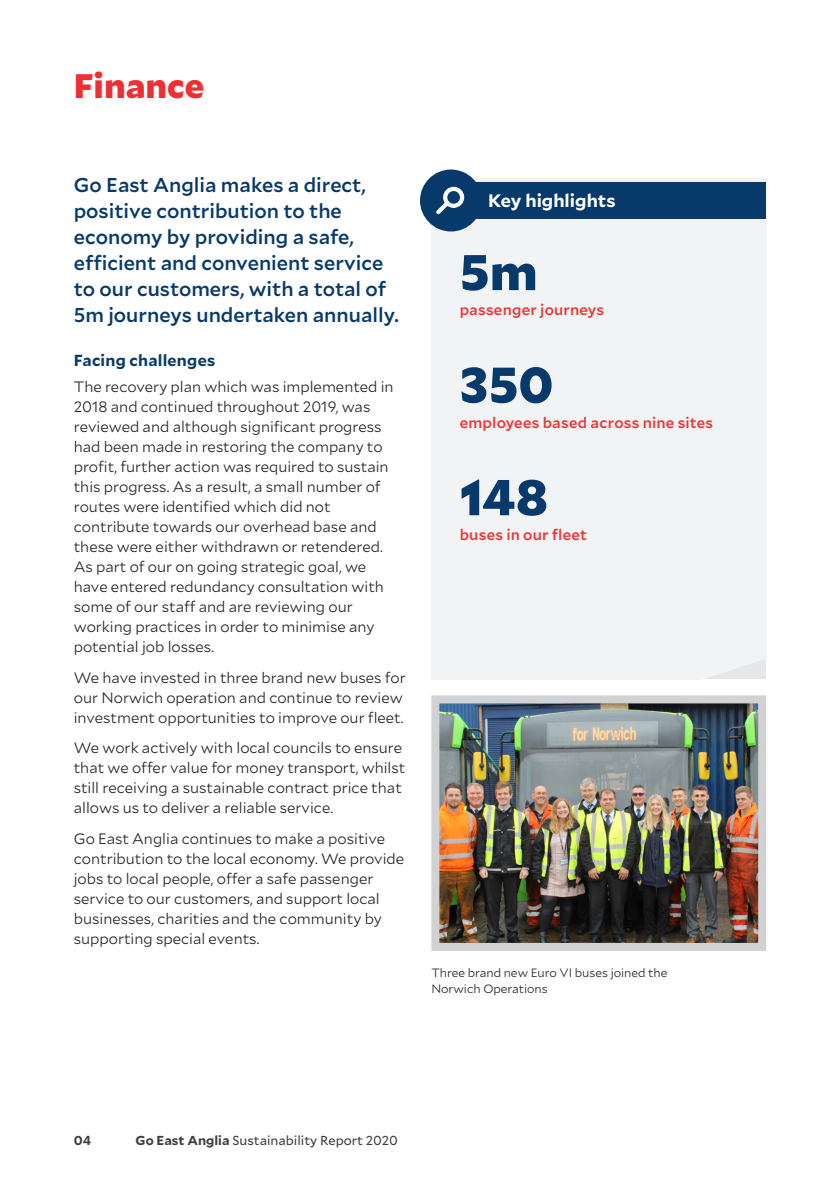
<style>
.page{position:relative;width:840px;height:1191px;background:#fff}
.page>*{position:absolute;margin:0;border:0;box-sizing:border-box;transform-origin:0 0}
.Key_Statistics{font:900 50px "Mallory";letter-spacing:.005em;color:#08396b}
.Page_heading{font:900 34px "Mallory";color:#ee3034}
.intro_text{font:500 20px/26px "Mallory";color:#08396b}
.Subhead_0{font:700 18px "Mallory";color:#fff}
.Subhead_2{font:700 16px "Mallory";letter-spacing:.015em;color:#08396b}
.Body_Text{font:300 15px/20px "Mallory";color:#231f20}
.Key_Statistics_text{font:500 15px "Mallory";letter-spacing:.015em;color:#ee3034}
.t1{font:13px "Mallory";color:#3e3e3f}
.t2{font:700 13px "Mallory";color:#3e3e3f}
.Small_Body_Text{font:300 12px/16px "Mallory";color:#231f20}
.s1{font-weight:700}
</style>
<div class="page">
<div style="left:431px;top:179px;width:334px;height:500px;background:#f2f3f4"></div>
<div style="left:431px;top:182px;width:334px;height:37px;background:#08396b"></div>
<div style="left:420px;top:169px;width:61px;height:62px;background:#08396b;border-radius:50%"></div>
<svg style="left:436px;top:200px;width:15px;height:15px"></svg>
<div style="left:443px;top:187px;width:21px;height:21px;border:4px solid #fff;border-radius:50%"></div>
<img style="left:440px;top:704px;width:316px;height:238px">
<div style="left:431px;top:695px;width:334px;height:256px;border:8px solid #d1d2d4"></div>
<p class="Page_heading" style="left:74px;top:59px;width:132px">Finance</p>
<p class="intro_text" style="left:74px;top:171px;width:326px">Go East Anglia makes a direct, positive contribution to the economy by providing a safe, efficient and convenient service to our customers, with a total of<br>5m journeys undertaken annually.</p>
<p class="Subhead_2" style="left:74px;top:349px;width:143px">Facing challenges</p>
<p class="Body_Text" style="left:74px;top:376px;width:321px">The recovery plan which was implemented in 2018 and continued throughout 2019, was reviewed and although significant progress had been made in restoring the company to profit, further action was required to sustain this progress. As a result, a small number of routes were identified which did not contribute towards our overhead base and these were either withdrawn or retendered.<br>As part of our on going strategic goal, we have entered redundancy consultation with some of our staff and are reviewing our working practices in order to minimise any potential job losses.</p>
<p class="Body_Text" style="left:74px;top:666px;width:333px">We have invested in three brand new buses for our Norwich operation and continue to review investment opportunities to improve our fleet.</p>
<p class="Body_Text" style="left:74px;top:737px;width:333px">We work actively with local councils to ensure that we offer value for money transport, whilst still receiving a sustainable contract price that allows us to deliver a reliable service.</p>
<p class="Body_Text" style="left:74px;top:827px;width:332px">Go East Anglia continues to make a positive contribution to the local economy. We provide jobs to local people, offer a safe passenger service to our customers, and support local businesses, charities and the community by supporting special events.</p>
<p class="Subhead_0" style="left:488px;top:187px;width:129px">Key highlights</p>
<p class="Key_Statistics" style="left:459px;top:233px;width:79px">5m</p>
<p class="Key_Statistics_text" style="left:459px;top:299px;width:146px">passenger journeys</p>
<p class="Key_Statistics" style="left:459px;top:346px;width:95px">350</p>
<p class="Key_Statistics_text" style="left:459px;top:411px;width:255px">employees based across nine sites</p>
<p class="Key_Statistics" style="left:459px;top:458px;width:90px">148</p>
<p class="Key_Statistics_text" style="left:459px;top:524px;width:129px">buses in our fleet</p>
<p class="Small_Body_Text" style="left:431px;top:964px;width:237px">Three brand new Euro VI buses joined the<br>Norwich Operations</p>
<p class="t2" style="left:74px;top:1130px;width:19px">04</p>
<p class="t1" style="left:136px;top:1130px;width:264px"><span class="s1">Go East Anglia</span> Sustainability Report 2020</p>
</div>
